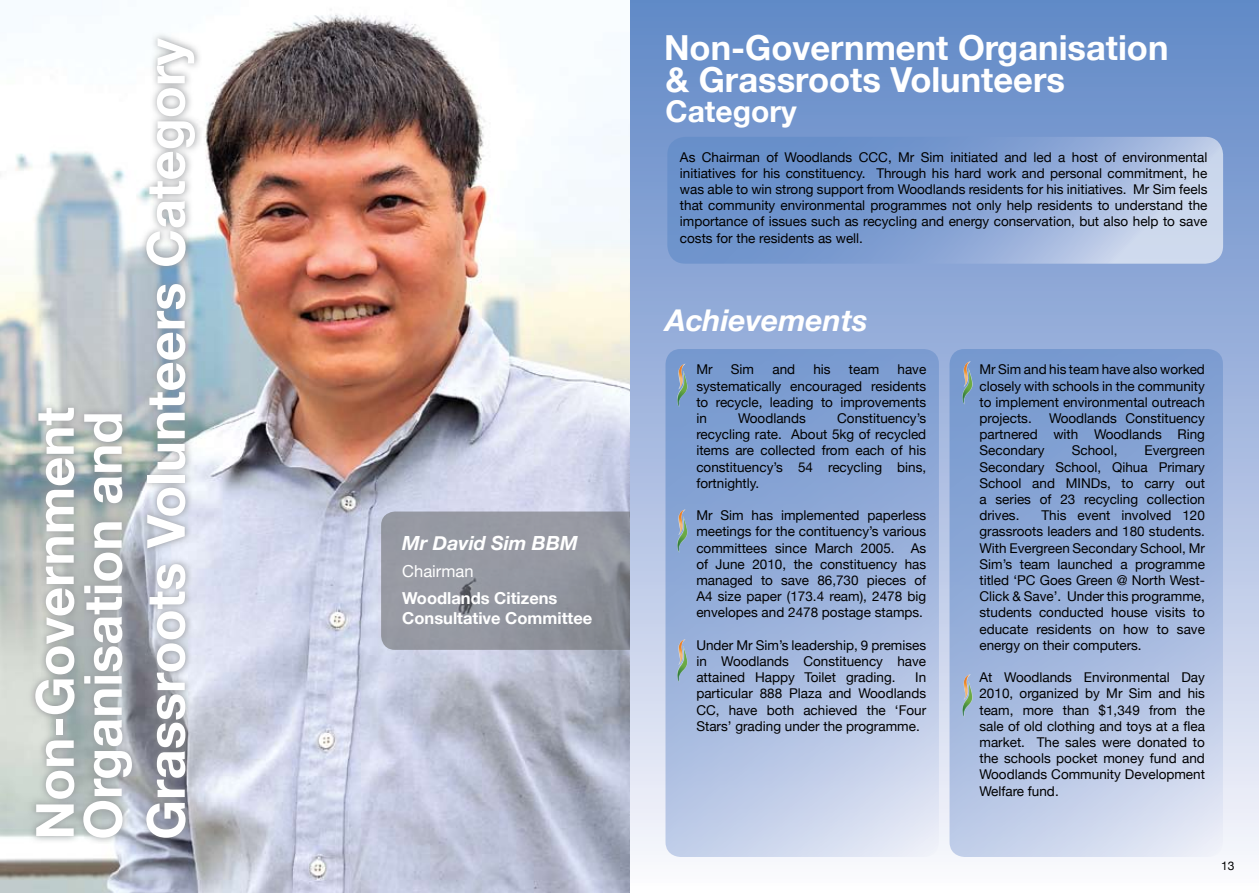
<style>
.page{position:relative;width:1259px;height:893px;background:#fff}
.page>*{position:absolute;margin:0;border:0;box-sizing:border-box;transform-origin:0 0}
.t1{font:700 52.5px/48px "Helvetica Neue";color:#fff}
.t2{font:700 34.5px "Helvetica Neue";color:#fff}
.t3{font:italic 700 30px "Helvetica Neue";color:#fff}
.t4{font:700 30px "Helvetica Neue";color:#fff}
.t5{font:italic 700 19.5px "Helvetica Neue";color:#fff}
.t6{font:700 16.5px/19.8px "Helvetica Neue";color:#fff}
.t7{font:16.5px "Helvetica Neue";color:#fff}
.t8{font:13.5px/16.2px "Helvetica Neue";color:#000;text-align:justify}
.t9{font:12px "Helvetica Neue";color:#000}
</style>
<div class="page">
<div style="left:629px;top:0;width:630px;height:892px;background:linear-gradient(to bottom,#5d85c6,#f8f6fc)"></div>
<img style="left:0;top:9px;width:629px;height:884px">
<svg style="left:381px;top:511px;width:248px;height:139px;background:#9396a0"></svg>
<svg style="left:27px;top:29px;width:175px;height:815px"></svg>
<svg style="left:667px;top:137px;width:556px;height:127px;background:#8ba7d5"></svg>
<svg style="left:665px;top:349px;width:274px;height:508px;background:#9fb5dc"></svg>
<svg style="left:949px;top:349px;width:274px;height:508px;background:#9fb5dc"></svg>
<img style="left:962px;top:368px;width:11px;height:36px">
<img style="left:963px;top:361px;width:8px;height:26px">
<img style="left:677px;top:371px;width:11px;height:36px">
<img style="left:678px;top:364px;width:7px;height:25px">
<img style="left:677px;top:517px;width:11px;height:35px">
<img style="left:678px;top:509px;width:7px;height:26px">
<img style="left:677px;top:646px;width:11px;height:36px">
<img style="left:678px;top:639px;width:7px;height:26px">
<img style="left:962px;top:681px;width:11px;height:36px">
<img style="left:963px;top:674px;width:8px;height:26px">
<h1 class="t1" style="left:30px;top:840px;width:434px;rotate:-90deg">Non-Government<br>Organisation and</h1>
<h1 class="t1" style="left:141px;top:840px;width:803px;rotate:-90deg">Grassroots Volunteers Category</h1>
<h3 class="t5" style="left:402px;top:531px;width:177px">Mr David Sim BBM</h3>
<p class="t7" style="left:402px;top:562px;width:73px">Chairman</p>
<p class="t6" style="left:402px;top:588px;width:191px">Woodlands Citizens<br>Consultative Committee</p>
<h2 class="t2" style="left:664px;top:26px;width:506px">Non-Government Organisation</h2>
<h2 class="t2" style="left:665px;top:59px;width:401px">&amp; Grassroots Volunteers</h2>
<h3 class="t4" style="left:665px;top:93px;width:133px">Category</h3>
<p class="t8" style="left:680px;top:149px;width:529px">As Chairman of Woodlands CCC, Mr Sim initiated and led a host of environmental initiatives for his constituency. Through his hard work and personal commitment, he was able to win strong support from Woodlands residents for his initiatives. Mr Sim feels that community environmental programmes not only help residents to understand the importance of issues such as recycling and energy conservation, but also help to save costs for the residents as well.</p>
<h3 class="t3" style="left:665px;top:302px;width:204px">Achievements</h3>
<p class="t8" style="left:696px;top:361px;width:18px">Mr</p>
<p class="t8" style="left:731px;top:361px;width:25px">Sim</p>
<p class="t8" style="left:772px;top:361px;width:24px">and</p>
<p class="t8" style="left:813px;top:361px;width:19px">his</p>
<p class="t8" style="left:849px;top:361px;width:32px">team</p>
<p class="t8" style="left:696px;top:361px;width:231px;text-indent:201px">have systematically encouraged residents to recycle, leading to improvements in</p>
<p class="t8" style="left:696px;top:410px;width:231px;text-indent:141px">Constituency’s recycling rate. About 5kg of recycled items are collected from each of his constituency’s 54 recycling bins, fortnightly.</p>
<p class="t8" style="left:696px;top:507px;width:231px">Mr Sim has implemented paperless meetings for the contituency’s various committees since March 2005. As of June 2010, the constituency has managed to save 86,730 pieces of A4 size paper (173.4 ream), 2478 big envelopes and 2478 postage stamps.</p>
<p class="t8" style="left:696px;top:637px;width:231px">Under Mr Sim’s leadership, 9 premises in Woodlands Constituency have attained Happy Toilet grading.</p>
<p class="t8" style="left:738px;top:410px;width:69px">Woodlands</p>
<p class="t8" style="left:696px;top:669px;width:231px;text-indent:219px">In particular 888 Plaza and Woodlands CC, have both achieved the ‘Four Stars’ grading under the programme.</p>
<p class="t8" style="left:979px;top:361px;width:227px">Mr Sim and his team have also worked closely with schools in the community to implement environmental outreach projects.</p>
<p class="t8" style="left:979px;top:410px;width:227px;text-indent:70px">Woodlands Constituency partnered with Woodlands Ring Secondary</p>
<p class="t8" style="left:1071px;top:442px;width:47px">School,</p>
<p class="t8" style="left:979px;top:442px;width:227px;text-indent:165px">Evergreen Secondary School, Qihua Primary School and MINDs, to carry out a series of 23 recycling collection drives.</p>
<p class="t8" style="left:979px;top:507px;width:227px;text-indent:62px">This event involved 120 grassroots leaders and 180 students.<br>With Evergreen Secondary School, Mr Sim’s team launched a programme titled ‘PC Goes Green @ North West-Click &amp; Save’. Under this programme, students conducted house visits to educate residents on how to save energy on their computers.</p>
<p class="t8" style="left:979px;top:669px;width:227px">At Woodlands Environmental Day 2010, organized by Mr Sim and his team, more than $1,349 from the sale of old clothing and toys at a flea market. The sales were donated to the schools pocket money fund and Woodlands Community Development Welfare fund.</p>
<p class="t9" style="left:1221px;top:859px;width:15px">13</p>
</div>
